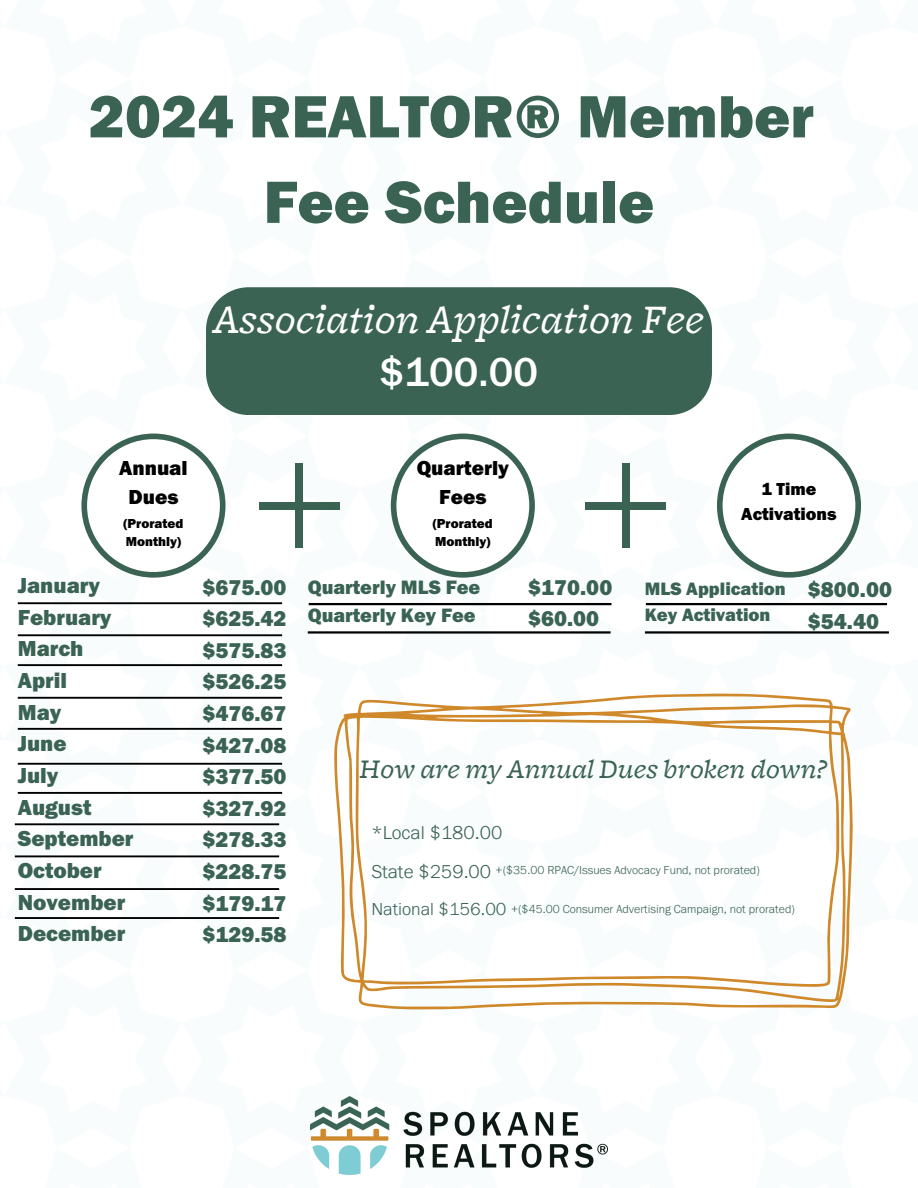
<style>
.page{position:relative;width:918px;height:1188px;background:#fff}
.page>*{position:absolute;margin:0;border:0;box-sizing:border-box;transform-origin:0 0}
.t1{font:61.65px "Franklin Gothic URW Hea";color:#3a6354}
.t2{font:italic 42px "Freight Micro";color:#fff}
.t3{font:500 42px "Franklin Gothic URW";color:#fff}
.t4{font:italic 27.9px "Freight Micro";color:#3a6354}
.t5{font:22.5px "Franklin Gothic URW Hea";color:#3a6354}
.t6{font:22.2px "Franklin Gothic URW Hea";color:#3a6354}
.t7{font:21px/29.2px "Franklin Gothic URW Hea";color:#000;text-align:center}
.t8{font:20.1px "Franklin Gothic URW Hea";color:#3a6354}
.t9{font:300 19.2px "Franklin Gothic URW";color:#3a6354}
.t10{font:18.6px "Franklin Gothic URW Hea";color:#3a6354}
.t11{font:18px/24.8px "Franklin Gothic URW Hea";color:#000;text-align:center}
.t12{font:300 18px "Franklin Gothic URW";color:#3a6354}
.t13{font:13.5px/18px "Franklin Gothic URW Hea";color:#000}
.t14{font:300 12px "Franklin Gothic URW";color:#3a6354}
</style>
<div class="page">
<img style="left:311px;top:1096px;width:297px;height:79px">
<div style="left:206px;top:287px;width:506px;height:128px;background:#3a6354"></div>
<svg style="left:81px;top:434px;width:144px;height:144px"></svg>
<hr style="left:18px;top:602px;width:264px;height:2px;background:#000">
<hr style="left:18px;top:634px;width:264px;height:2px;background:#000">
<hr style="left:18px;top:664px;width:264px;height:2px;background:#000">
<hr style="left:18px;top:697px;width:264px;height:2px;background:#000">
<hr style="left:18px;top:728px;width:264px;height:2px;background:#000">
<hr style="left:18px;top:763px;width:264px;height:2px;background:#000">
<hr style="left:18px;top:792px;width:264px;height:2px;background:#000">
<hr style="left:15px;top:823px;width:264px;height:2px;background:#000">
<hr style="left:15px;top:855px;width:264px;height:2px;background:#000">
<hr style="left:15px;top:888px;width:264px;height:2px;background:#000">
<hr style="left:15px;top:917px;width:264px;height:2px;background:#000">
<div style="left:296px;top:463px;width:7px;height:85px;background:#3a6354"></div>
<div style="left:259px;top:502px;width:81px;height:7px;background:#3a6354"></div>
<svg style="left:391px;top:434px;width:144px;height:144px"></svg>
<hr style="left:309px;top:603px;width:302px;height:2px;background:#000">
<hr style="left:308px;top:631px;width:303px;height:3px;background:#000">
<div style="left:622px;top:463px;width:8px;height:85px;background:#3a6354"></div>
<div style="left:586px;top:502px;width:80px;height:7px;background:#3a6354"></div>
<svg style="left:717px;top:434px;width:144px;height:144px"></svg>
<hr style="left:646px;top:603px;width:241px;height:2px;background:#000">
<hr style="left:645px;top:631px;width:244px;height:3px;background:#000">
<svg style="left:334px;top:694px;width:519px;height:315px"></svg>
<p class="t1" style="left:89px;top:96px;width:727px">2024 REALTOR® Member</p>
<p class="t1" style="left:264px;top:182px;width:392px">Fee Schedule</p>
<p class="t2" style="left:214px;top:300px;width:492px">Association Application Fee</p>
<p class="t3" style="left:380px;top:358px;width:160px">$100.00</p>
<p class="t7" style="left:119px;top:457px;width:70px">Annual<br>Dues</p>
<p class="t13" style="left:124px;top:516px;width:61px">(Prorated<br>Monthly)</p>
<p class="t5" style="left:18px;top:578px;width:84px">January</p>
<p class="t5" style="left:18px;top:610px;width:95px">February</p>
<p class="t5" style="left:18px;top:641px;width:67px">March</p>
<p class="t5" style="left:18px;top:673px;width:51px">April</p>
<p class="t5" style="left:18px;top:705px;width:45px">May</p>
<p class="t5" style="left:18px;top:736px;width:50px">June</p>
<p class="t5" style="left:18px;top:768px;width:42px">July</p>
<p class="t5" style="left:18px;top:800px;width:75px">August</p>
<p class="t5" style="left:18px;top:831px;width:117px">September</p>
<p class="t5" style="left:18px;top:863px;width:85px">October</p>
<p class="t5" style="left:18px;top:895px;width:109px">November</p>
<p class="t5" style="left:18px;top:926px;width:109px">December</p>
<p class="t6" style="left:202px;top:580px;width:86px">$675.00</p>
<p class="t6" style="left:202px;top:611px;width:86px">$625.42</p>
<p class="t6" style="left:202px;top:643px;width:86px">$575.83</p>
<p class="t6" style="left:202px;top:675px;width:86px">$526.25</p>
<p class="t6" style="left:202px;top:706px;width:86px">$476.67</p>
<p class="t6" style="left:202px;top:738px;width:86px">$427.08</p>
<p class="t6" style="left:202px;top:769px;width:86px">$377.50</p>
<p class="t6" style="left:202px;top:801px;width:86px">$327.92</p>
<p class="t6" style="left:202px;top:833px;width:86px">$278.33</p>
<p class="t6" style="left:202px;top:864px;width:86px">$228.75</p>
<p class="t6" style="left:202px;top:896px;width:86px">$179.17</p>
<p class="t6" style="left:202px;top:927px;width:86px">$129.58</p>
<p class="t7" style="left:417px;top:457px;width:94px">Quarterly<br>Fees</p>
<p class="t13" style="left:433px;top:516px;width:61px">(Prorated<br>Monthly)</p>
<p class="t8" style="left:308px;top:580px;width:174px">Quarterly MLS Fee</p>
<p class="t8" style="left:308px;top:609px;width:169px">Quarterly Key Fee</p>
<p class="t6" style="left:528px;top:580px;width:86px">$170.00</p>
<p class="t6" style="left:528px;top:611px;width:73px">$60.00</p>
<p class="t11" style="left:741px;top:480px;width:97px">1 Time<br>Activations</p>
<p class="t10" style="left:645px;top:582px;width:143px">MLS Application</p>
<p class="t10" style="left:645px;top:608px;width:127px">Key Activation</p>
<p class="t6" style="left:808px;top:583px;width:86px">$800.00</p>
<p class="t6" style="left:808px;top:614px;width:73px">$54.40</p>
<p class="t4" style="left:360px;top:756px;width:469px">How are my Annual Dues broken down?</p>
<p class="t9" style="left:371px;top:826px;width:133px">*Local $180.00</p>
<p class="t9" style="left:371px;top:866px;width:121px">State $259.00</p>
<p class="t12" style="left:371px;top:903px;width:137px">National $156.00</p>
<p class="t14" style="left:496px;top:866px;width:266px">+($35.00 RPAC/Issues Advocacy Fund, not prorated)</p>
<p class="t14" style="left:511px;top:905px;width:285px">+($45.00 Consumer Advertising Campaign, not prorated)</p>
</div>
